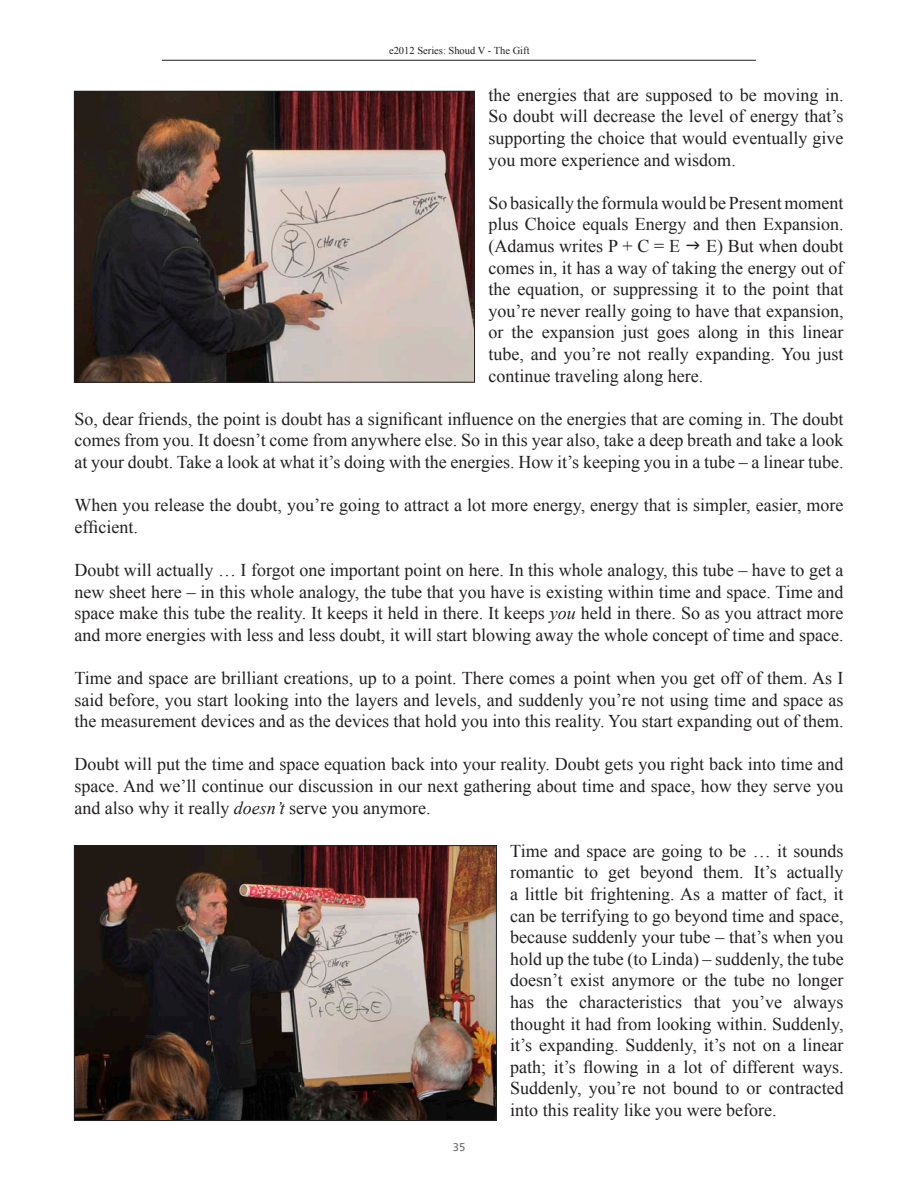
<style>
.page{position:relative;width:918px;height:1188px;background:#fff}
.page>*{position:absolute;margin:0;border:0;box-sizing:border-box;transform-origin:0 0}
.t1{font:18px/21.6px "Times New Roman";color:#231f20;text-align:justify}
.t2{font:11.25px "Frutiger";color:#6c6d70}
.t3{font:10.5px "Times New Roman";color:#231f20}
.s1{font-style:italic}
</style>
<div class="page">
<hr style="left:162px;top:60px;width:594px;height:1px;background:#231f20">
<img style="left:76px;top:93px;width:397px;height:288px">
<div style="left:74px;top:91px;width:401px;height:292px;border:1px solid #231f20"></div>
<img style="left:76px;top:847px;width:419px;height:272px">
<div style="left:74px;top:845px;width:423px;height:276px;border:1px solid #231f20"></div>
<p class="t3" style="left:389px;top:43px;width:142px">e2012 Series: Shoud V - The Gift</p>
<p class="t1" style="left:488px;top:84px;width:357px">the energies that are supposed to be moving in.<br>So doubt will decrease the level of energy that’s supporting the choice that would eventually give you more experience and wisdom.</p>
<p class="t1" style="left:488px;top:192px;width:357px">So basically the formula would be Present moment plus Choice equals Energy and then Expansion. (Adamus writes P + C = E</p>
<p class="t1" style="left:488px;top:235px;width:357px;text-indent:218px">E) But when doubt comes in, it has a way of taking the energy out of the equation, or suppressing it to the point that you’re never really going to have that expansion, or the expansion just goes along in this linear tube, and you’re not really expanding. You just continue traveling along here.</p>
<p class="t1" style="left:74px;top:408px;width:771px">So, dear friends, the point is doubt has a significant influence on the energies that are coming in. The doubt comes from you. It doesn’t come from anywhere else. So in this year also, take a deep breath and take a look at your doubt. Take a look at what it’s doing with the energies. How it’s keeping you in a tube – a linear tube.</p>
<p class="t1" style="left:74px;top:494px;width:771px">When you release the doubt, you’re going to attract a lot more energy, energy that is simpler, easier, more efficient.</p>
<p class="t1" style="left:74px;top:559px;width:771px">Doubt will actually … I forgot one important point on here. In this whole analogy, this tube – have to get a new sheet here – in this whole analogy, the tube that you have is existing within time and space. Time and space make this tube the reality. It keeps it held in there. It keeps <span class="s1">you</span> held in there. So as you attract more and more energies with less and less doubt, it will start blowing away the whole concept of time and space.</p>
<p class="t1" style="left:74px;top:667px;width:771px">Time and space are brilliant creations, up to a point. There comes a point when you get off of them. As I said before, you start looking into the layers and levels, and suddenly you’re not using time and space as the measurement devices and as the devices that hold you into this reality. You start expanding out of them.</p>
<p class="t1" style="left:74px;top:753px;width:771px">Doubt will put the time and space equation back into your reality. Doubt gets you right back into time and space. And we’ll continue our discussion in our next gathering about time and space, how they serve you and also why it really <span class="s1">doesn’t</span> serve you anymore.</p>
<p class="t1" style="left:510px;top:840px;width:335px">Time and space are going to be … it sounds romantic to get beyond them. It’s actually a little bit frightening. As a matter of fact, it can be terrifying to go beyond time and space, because suddenly your tube – that’s when you hold up the tube (to Linda) – suddenly, the tube doesn’t exist anymore or the tube no longer has the characteristics that you’ve always thought it had from looking within. Suddenly, it’s expanding. Suddenly, it’s not on a linear path; it’s flowing in a lot of different ways.<br>Suddenly, you’re not bound to or contracted into this reality like you were before.</p>
<p class="t2" style="left:453px;top:1141px;width:14px">35</p>
</div>
